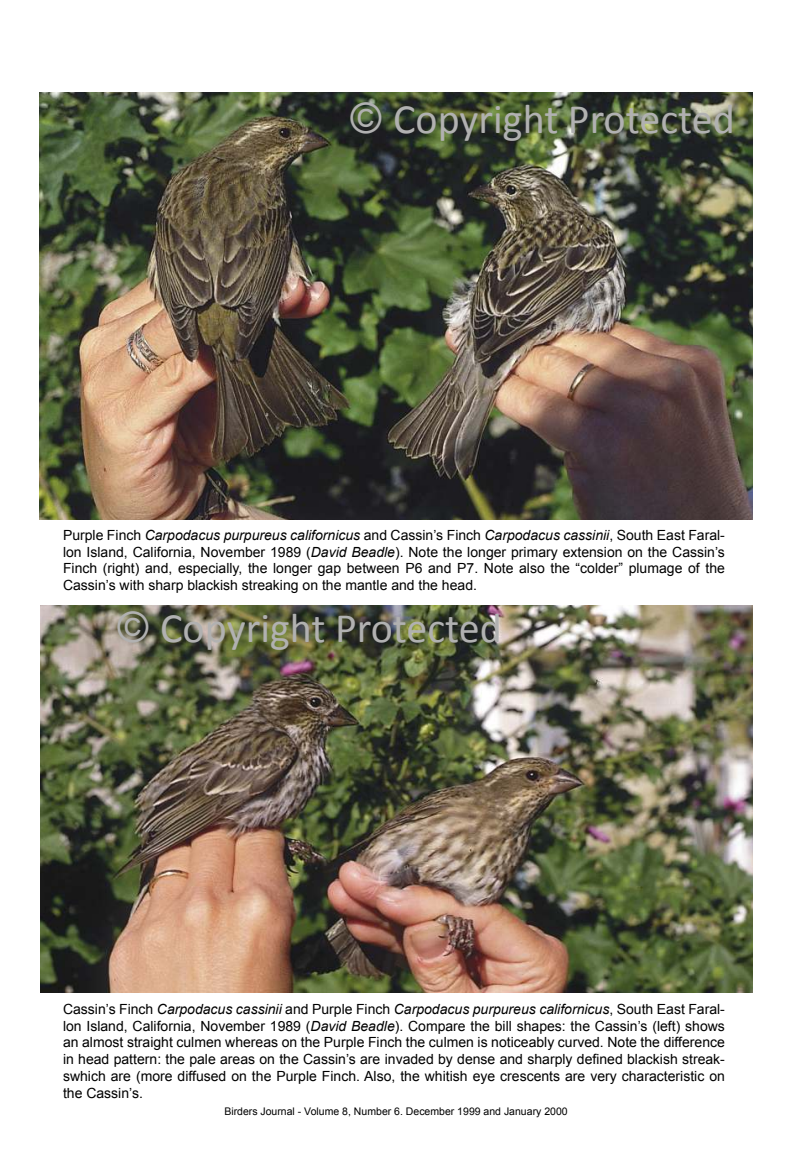
<style>
.page{position:relative;width:788px;height:1166px;background:#fff}
.page>*{position:absolute;margin:0;border:0;box-sizing:border-box;transform-origin:0 0}
.t1{font:42px "Calibri";color:#b1b1b1}
.t2{font:14px/16.8px "Arial";color:#000;text-align:justify}
.t3{font:10.5px "Arial";color:#000}
.s1{font-family:"Arial"}
.s2{font-style:italic}
</style>
<div class="page">
<img style="left:39px;top:92px;width:713px;height:428px">
<img style="left:41px;top:606px;width:711px;height:386px">
<h1 class="t1" style="left:350px;top:93px;width:385px"><span class="s1">©</span> Copyright Protected</h1>
<p class="t2" style="left:63px;top:526px;width:663px">Purple Finch <span class="s2">Carpodacus purpureus californicus</span> and Cassin’s Finch <span class="s2">Carpodacus cassinii</span>, South East Faral&shy;lon Island, California, November 1989 (<span class="s2">David Beadle</span>). Note the longer primary extension on the Cassin’s Finch (right) and, especially, the longer gap between P6 and P7. Note also the “colder” plumage of the Cassin’s with sharp blackish streaking on the mantle and the head.</p>
<h1 class="t1" style="left:118px;top:601px;width:385px"><span class="s1">©</span> Copyright Protected</h1>
<p class="t2" style="left:63px;top:1000px;width:663px">Cassin’s Finch <span class="s2">Carpodacus cassinii</span> and Purple Finch <span class="s2">Carpodacus purpureus californicus</span>, South East Faral&shy;lon Island, California, November 1989 (<span class="s2">David Beadle</span>). Compare the bill shapes: the Cassin’s (left) shows an almost straight culmen whereas on the Purple Finch the culmen is noticeably curved. Note the difference in head pattern: the pale areas on the Cassin’s are invaded by dense and sharply defined blackish streak&shy;swhich are (more diffused on the Purple Finch. Also, the whitish eye crescents are very characteristic on the Cassin’s.</p>
<p class="t3" style="left:224px;top:1104px;width:345px">Birders Journal - Volume 8, Number 6. December 1999 and January 2000</p>
</div>
